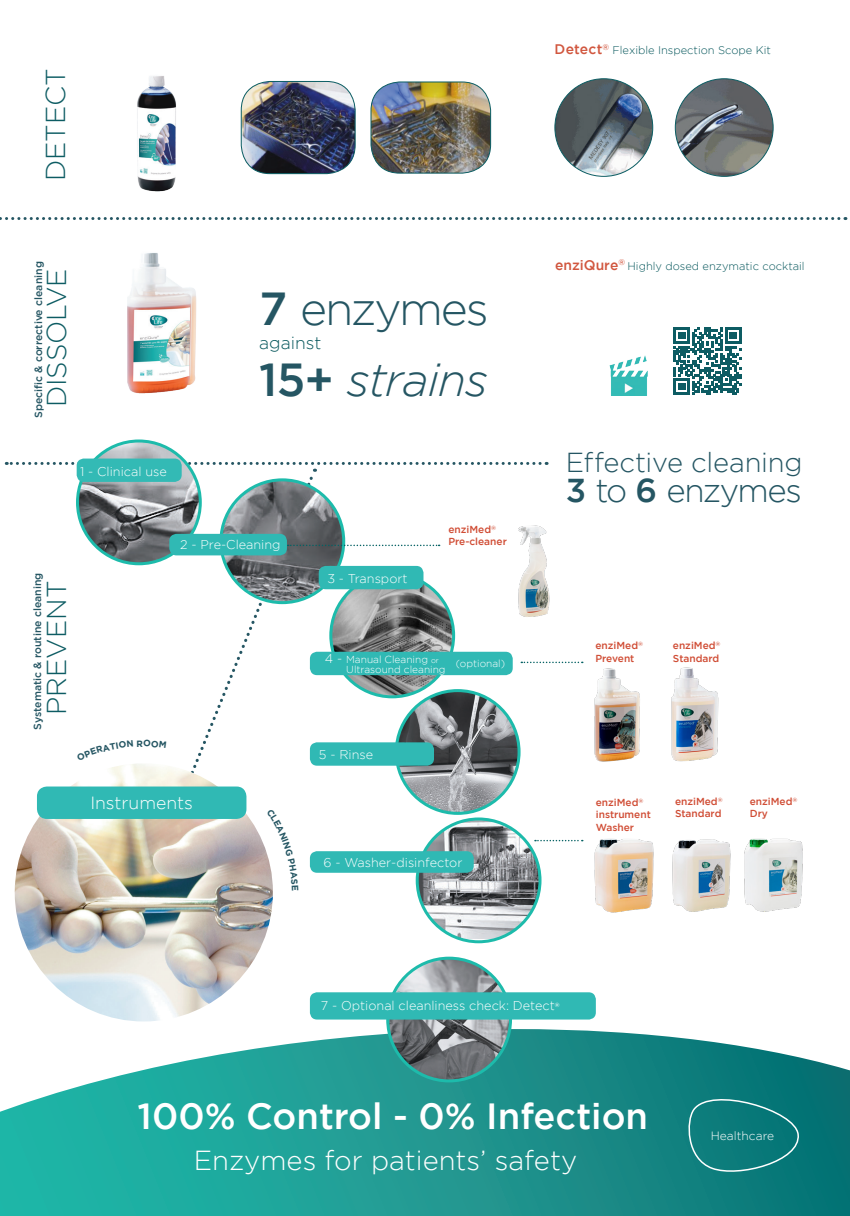
<style>
.page{position:relative;width:850px;height:1216px;background:#fff}
.page>*{position:absolute;margin:0;border:0;box-sizing:border-box;transform-origin:0 0}
.t1{font:italic 300 46.2px "Gotham";letter-spacing:-.025em;color:#255663}
.t2{font:300 46.2px "Gotham";letter-spacing:-.05em;color:#255663}
.t3{font:500 36.3px "Gotham";color:#fff}
.t4{font:300 33px "Gotham";letter-spacing:-.045em;color:#255663}
.t5{font:300 27.45px "Gotham";color:#fff}
.t6{font:300 27.45px "Gotham";letter-spacing:-.01em;color:#255663}
.t7{font:300 27.3px "Gotham";color:#0d5c63}
.t8{font:300 17.55px "Gotham";color:#fff}
.t9{font:300 17.4px "Gotham";color:#08585d}
.t10{font:300 12.6px "Gotham";color:#fff}
.t11{font:300 12px "Gotham";color:#fff}
.t12{font:300 11.1px "Gotham";color:#08585d}
.t13{font:500 10.5px "Gotham";color:#255663}
.t14{font:500 10.2px/12.1px "Gotham";color:#d04d35}
.t15{font:300 10.2px "Gotham";color:#fff}
.s1{font-weight:500}
.s2{font-weight:500;font-style:normal}
.s3{font-size:12.6px}
.s4{font-size:7.65px}
.s5{font-weight:500;font-size:13.8px;color:#d1573f}
</style>
<div class="page">
<svg style="left:142px;top:472px;width:175px;height:401px"></svg>
<svg style="left:0;top:1028px;width:849px;height:187px;background:#38a49e"></svg>
<svg style="left:683px;top:1085px;width:119px;height:92px;background:#127e7e"></svg>
<img style="left:371px;top:82px;width:119px;height:91px">
<div style="left:370px;top:82px;width:121px;height:91px;border:1px solid #0b5d63;border-radius:29px"></div>
<img style="left:241px;top:81px;width:114px;height:93px">
<div style="left:241px;top:81px;width:114px;height:93px;border:1px solid #0b5d63;border-radius:29px"></div>
<svg style="left:6px;top:462px;width:534px;height:10px"></svg>
<svg style="left:0;top:217px;width:838px;height:3px"></svg>
<svg style="left:673px;top:327px;width:68px;height:68px"></svg>
<img style="left:609px;top:355px;width:39px;height:41px">
<img style="left:15px;top:763px;width:258px;height:258px;border-radius:129px">
<img style="left:387px;top:958px;width:123px;height:122px;border-radius:61px">
<div style="left:386px;top:956px;width:126px;height:126px;border:3px solid #1dbbab;border-radius:50%"></div>
<img style="left:77px;top:441px;width:123px;height:122px;border-radius:61px">
<div style="left:76px;top:439px;width:126px;height:126px;border:3px solid #1dbbab;border-radius:50%"></div>
<img style="left:221px;top:480px;width:122px;height:122px;border-radius:61px">
<div style="left:219px;top:478px;width:126px;height:126px;border:3px solid #1dbbab;border-radius:50%"></div>
<img style="left:331px;top:575px;width:122px;height:120px">
<div style="left:329px;top:572px;width:126px;height:126px;border:3px solid #1dbbab;border-radius:50%"></div>
<img style="left:396px;top:690px;width:123px;height:123px;border-radius:61px">
<div style="left:394px;top:689px;width:126px;height:125px;border:3px solid #1dbbab;border-radius:50%"></div>
<div style="left:77px;top:458px;width:105px;height:24px;background:#33bab5;border-radius:7px"></div>
<div style="left:310px;top:651px;width:202px;height:24px;background:#30b9b4;border-radius:7px"></div>
<div style="left:310px;top:742px;width:124px;height:23px;background:#30b9b4;border-radius:7px"></div>
<img style="left:419px;top:821px;width:121px;height:117px">
<div style="left:415px;top:817px;width:126px;height:126px;border:3px solid #1dbbab;border-radius:50%"></div>
<div style="left:310px;top:851px;width:163px;height:21px;background:#30b9b4;border-radius:7px"></div>
<svg style="left:535px;top:839px;width:47px;height:2px"></svg>
<svg style="left:287px;top:544px;width:152px;height:2px"></svg>
<img style="left:594px;top:668px;width:46px;height:94px">
<img style="left:671px;top:667px;width:48px;height:95px">
<img style="left:518px;top:525px;width:32px;height:92px">
<img style="left:594px;top:839px;width:60px;height:74px">
<img style="left:672px;top:839px;width:59px;height:73px">
<img style="left:744px;top:838px;width:59px;height:74px">
<svg style="left:521px;top:661px;width:61px;height:2px"></svg>
<div style="left:318px;top:566px;width:105px;height:23px;background:#30b9b4;border-radius:7px"></div>
<div style="left:37px;top:786px;width:209px;height:32px;background:#30b9b4;border-radius:10px"></div>
<div style="left:169px;top:534px;width:118px;height:21px;background:#30b9b4;border-radius:7px"></div>
<div style="left:310px;top:992px;width:285px;height:27px;background:#30b9b4;border-radius:7px"></div>
<img style="left:137px;top:76px;width:39px;height:116px">
<img style="left:127px;top:253px;width:70px;height:141px">
<img style="left:554px;top:79px;width:98px;height:97px;border-radius:49px">
<img style="left:675px;top:79px;width:98px;height:97px;border-radius:49px">
<svg style="left:843px;top:1213px;width:7px;height:3px"></svg>
<svg style="left:142px;top:739px;width:24px;height:21px"></svg>
<svg style="left:266px;top:808px;width:32px;height:82px"></svg>
<p class="t7" style="left:41px;top:181px;width:115px;rotate:-90deg">DETECT</p>
<p class="t13" style="left:33px;top:418px;width:158px;rotate:-90deg">Specific &amp; corrective cleaning</p>
<p class="t7" style="left:42px;top:407px;width:140px;rotate:-90deg">DISSOLVE</p>
<p class="t10" style="left:80px;top:464px;width:88px">1 - Clinical use</p>
<p class="t2" style="left:259px;top:283px;width:231px"><span class="s1">7</span> enzymes</p>
<p class="t1" style="left:259px;top:354px;width:230px"><span class="s2">15+</span> strains</p>
<p class="t9" style="left:259px;top:333px;width:64px">against</p>
<p class="t13" style="left:31px;top:729px;width:158px;rotate:-90deg">Systematic &amp; routine cleaning</p>
<p class="t7" style="left:42px;top:714px;width:135px;rotate:-90deg">PREVENT</p>
<p class="t10" style="left:180px;top:538px;width:102px">2 - Pre-Cleaning</p>
<p class="t8" style="left:90px;top:793px;width:104px">Instruments</p>
<p class="t10" style="left:327px;top:571px;width:82px">3 - Transport</p>
<p class="t14" style="left:448px;top:523px;width:49px">enziMed<sup>®</sup></p>
<p class="t14" style="left:448px;top:535px;width:60px">Pre-cleaner</p>
<p class="t15" style="left:325px;top:653px;width:115px"><span class="s3">4 -</span> Manual Cleaning <span class="s4">or</span></p>
<p class="t15" style="left:346px;top:664px;width:101px">Ultrasound cleaning</p>
<p class="t15" style="left:456px;top:658px;width:51px">(optional)</p>
<p class="t10" style="left:319px;top:747px;width:56px">5 - Rinse</p>
<p class="t10" style="left:323px;top:855px;width:140px">6 - Washer-disinfector</p>
<p class="t12" style="left:554px;top:44px;width:218px"><span class="s5">Detect</span><sup>®</sup> Flexible Inspection Scope Kit</p>
<p class="t12" style="left:555px;top:260px;width:251px"><span class="s5">enziQure</span><sup>®</sup> Highly dosed enzymatic cocktail</p>
<p class="t6" style="left:565px;top:447px;width:238px">Effective cleaning</p>
<p class="t4" style="left:565px;top:472px;width:237px"><span class="s1">3</span> to <span class="s1">6</span> enzymes</p>
<p class="t14" style="left:595px;top:639px;width:49px">enziMed<sup>®</sup></p>
<p class="t14" style="left:595px;top:651px;width:40px">Prevent</p>
<p class="t14" style="left:672px;top:639px;width:49px">enziMed<sup>®</sup></p>
<p class="t14" style="left:672px;top:651px;width:48px">Standard</p>
<p class="t14" style="left:595px;top:796px;width:49px">enziMed<sup>®</sup></p>
<p class="t14" style="left:595px;top:808px;width:56px">instrument<br>Washer</p>
<p class="t14" style="left:675px;top:795px;width:49px">enziMed<sup>®</sup></p>
<p class="t14" style="left:675px;top:807px;width:48px">Standard</p>
<p class="t14" style="left:749px;top:795px;width:49px">enziMed<sup>®</sup></p>
<p class="t14" style="left:749px;top:807px;width:20px">Dry</p>
<p class="t10" style="left:321px;top:998px;width:240px">7 - Optional cleanliness check: Detect<sup>®</sup></p>
<p class="t3" style="left:138px;top:1095px;width:512px">100% Control - 0% Infection</p>
<p class="t5" style="left:194px;top:1145px;width:385px">Enzymes for patients’ safety</p>
<p class="t11" style="left:710px;top:1128px;width:65px">Healthcare</p>
</div>
